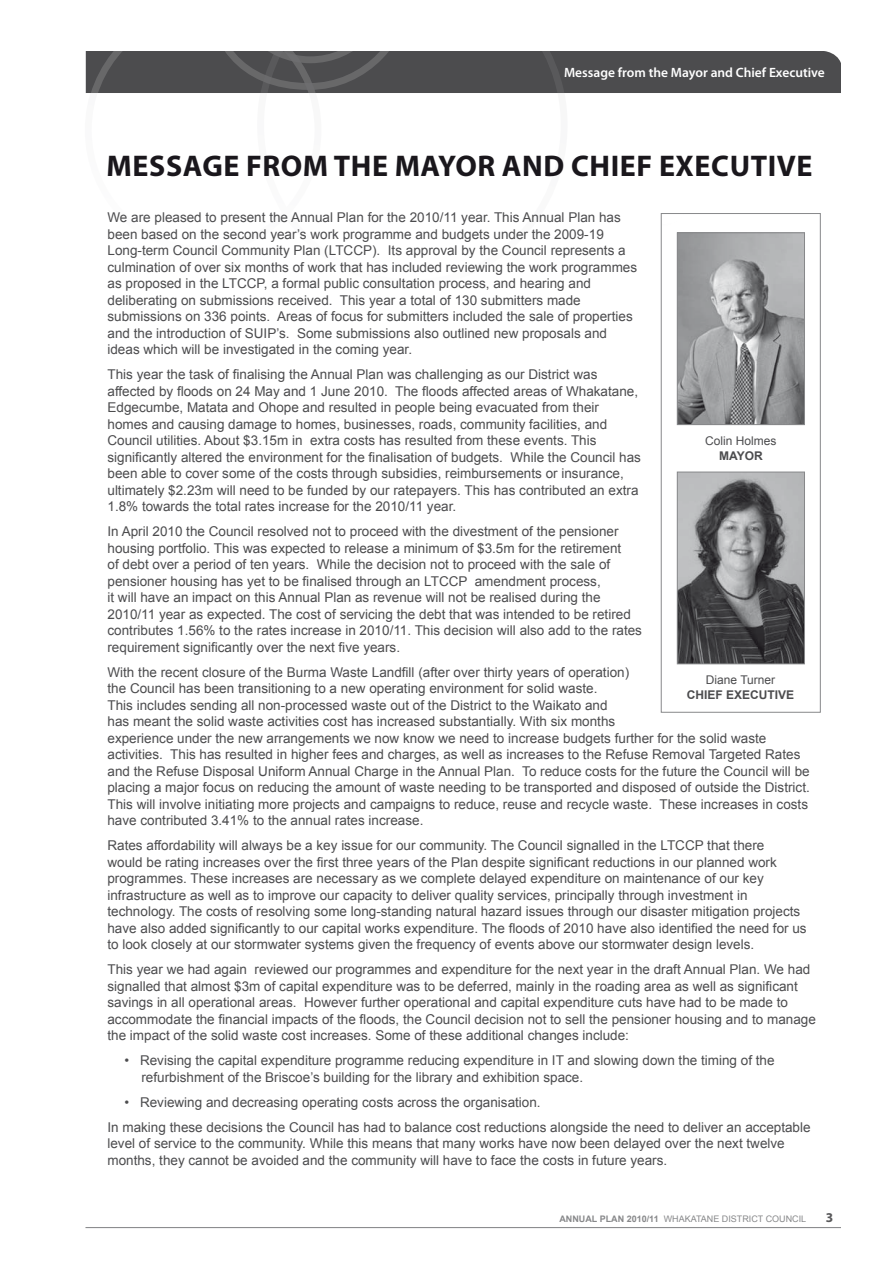
<style>
.page{position:relative;width:893px;height:1263px;background:#fff}
.page>*{position:absolute;margin:0;border:0;box-sizing:border-box;transform-origin:0 0}
.t1{font:700 30px "Myriad Pro";letter-spacing:.02em;color:#1a171c}
.t2{font:13.5px/16.5px "Arial";color:#4c4c4e}
.t3{font:600 13.5px "Myriad Pro";color:#fff}
.t4{font:700 13.5px "Myriad Pro";color:#58585a}
.t5{font:12px "Arial";color:#4c4c4e}
.t6{font:700 12px "Arial";color:#4c4c4e}
.t7{font:9px "Arial";color:#87888a}
.s1{font-weight:700}
</style>
<div class="page">
<svg style="left:86px;top:51px;width:755px;height:42px;background:#4e4e50"></svg>
<hr style="left:85px;top:1227px;width:757px;height:1px;background:#87888a">
<svg style="left:676px;top:232px;width:1px;height:18px"></svg>
<div style="left:661px;top:213px;width:160px;height:500px;border:1px solid #87888a"></div>
<img style="left:679px;top:234px;width:124px;height:189px">
<div style="left:677px;top:232px;width:128px;height:193px;border:1px solid #87888a"></div>
<img style="left:679px;top:474px;width:124px;height:188px">
<div style="left:677px;top:472px;width:128px;height:192px;border:1px solid #87888a"></div>
<p class="t3" style="left:564px;top:64px;width:262px">Message from the Mayor and Chief Executive</p>
<h1 class="t1" style="left:107px;top:146px;width:707px">MESSAGE FROM THE MAYOR AND CHIEF EXECUTIVE</h1>
<p class="t2" style="left:107px;top:210px;width:515px">We are pleased to present the Annual Plan for the 2010/11 year. This Annual Plan has been based on the second year’s work programme and budgets under the 2009-19<br>Long-term Council Community Plan (LTCC</p>
<p class="t2" style="left:107px;top:243px;width:531px;text-indent:256px">P). Its approval by the Council represents a culmination of over six months of work that has included reviewing the work programmes as proposed in the LTCC</p>
<p class="t2" style="left:107px;top:276px;width:527px;text-indent:149px">P, a formal public consultation process, and hearing and deliberating on submissions received. This year a total of 130 submitters made submissions on 336 points. Areas of focus for submitters included the sale of properties and the introduction of SUI P’s. Some submissions also outlined new proposals and ideas which will be investigated in the coming year.</p>
<p class="t2" style="left:107px;top:367px;width:535px">This year the task of finalising the Annual Plan was challenging as our District was affected by floods on 24 May and 1 June 2010. The floods affected areas of Whakatane, Edgecumbe, Matata and Ohope and resulted in people being evacuated from their homes and causing damage to homes, businesses, roads, community facilities, and Council utilities. About $3.15m in extra costs has resulted from these events. This significantly altered the environment for the finalisation of budgets. While the Council has been able to cover some of the costs through subsidies, reimbursements or insurance, ultimately $2.23m will need to be funded by our ratepayers. This has contributed an extra 1.8% towards the total rates increase for the 2010/11 year.</p>
<p class="t2" style="left:107px;top:524px;width:536px">I n April 2010 the Council resolved not to proceed with the divestment of the pensioner housing portfolio. This was expected to release a minimum of $3.5m for the retirement<br>of debt over a period of ten years. While the decision not to proceed with the sale of pensioner housing has yet to be finalised through an LTCCP amendment process,<br>it will have an impact on this Annual Plan as revenue will not be realised during the 2010/11 year as expected. The cost of servicing the debt that was intended to be retired contributes 1.56% to the rates increase in 2010/11. This decision will also add to the rates requirement significantly over the next five years.</p>
<p class="t2" style="left:107px;top:664px;width:704px">With the recent closure of the Burma Waste Landfill (after over thirty years of operation)<br>the Council has been transitioning to a new operating environment for solid waste.<br>This includes sending all non-processed waste out of the District to the Waikato and<br>has meant the solid waste activities cost has increased substantially. With six months<br>experience under the new arrangements we now know we need to increase budgets further for the solid waste activities. This has resulted in higher fees and charges, as well as increases to the Refuse Removal Targeted Rates and the Refuse Disposal U niform Annual Charge in the Annual Plan. To reduce costs for the future the Council will be placing a major focus on reducing the amount of waste needing to be transported and disposed of outside the District.<br>This will involve initiating more projects and campaigns to reduce, reuse and recycle waste. These increases in costs have contributed 3.41% to the annual rates increase.</p>
<p class="t2" style="left:107px;top:837px;width:563px">Rates affordability will always be a key issue for our community. The Council signalled in the LTCC</p>
<p class="t5" style="left:705px;top:433px;width:73px">Colin Holmes</p>
<p class="t6" style="left:719px;top:448px;width:45px">MAYOR</p>
<p class="t5" style="left:706px;top:672px;width:71px">Diane Turner</p>
<p class="t6" style="left:687px;top:687px;width:109px">CHIEF EXECUTIVE</p>
<p class="t2" style="left:107px;top:837px;width:701px;text-indent:587px">P that there<br>would be rating increases over the first three years of the Plan despite significant reductions in our planned work programmes. These increases are necessary as we complete delayed expenditure on maintenance of our key infrastructure as well as to improve our capacity to deliver quality services, principally through investment in technology. The costs of resolving some long-standing natural hazard issues through our disaster mitigation projects have also added significantly to our capital works expenditure. The floods of 2010 have also identified the need for us to look closely at our stormwater systems given the frequency of events above our stormwater design levels.</p>
<p class="t2" style="left:107px;top:961px;width:710px">This year we had again reviewed our programmes and expenditure for the next year in the draft Annual Plan. We had signalled that almost $3m of capital expenditure was to be deferred, mainly in the roading area as well as significant savings in all operational areas. However further operational and capital expenditure cuts have had to be made to accommodate the financial impacts of the floods, the Council decision not to sell the pensioner housing and to manage the impact of the solid waste cost increases. Some of these additional changes include:</p>
<p class="t2" style="left:141px;top:1052px;width:635px;text-indent:-17px">• Revising the capital expenditure programme reducing expenditure in IT and slowing down the timing of the refurbishment of the Briscoe’s building for the library and exhibition space.</p>
<p class="t2" style="left:107px;top:1090px;width:705px;line-height:25px;text-indent:17px">• Reviewing and decreasing operating costs across the organisation.<br>I n making these decisions the Council has had to balance cost reductions alongside the need to deliver an acceptable</p>
<p class="t2" style="left:107px;top:1135px;width:679px">level of service to the community. While this means that many works have now been delayed over the next twelve months, they cannot be avoided and the community will have to face the costs in future years.</p>
<p class="t7" style="left:559px;top:1213px;width:248px"><span class="s1">ANNUAL PLAN 2010/11</span> Whakatane District Council</p>
<p class="t4" style="left:826px;top:1208px;width:9px">3</p>
</div>
